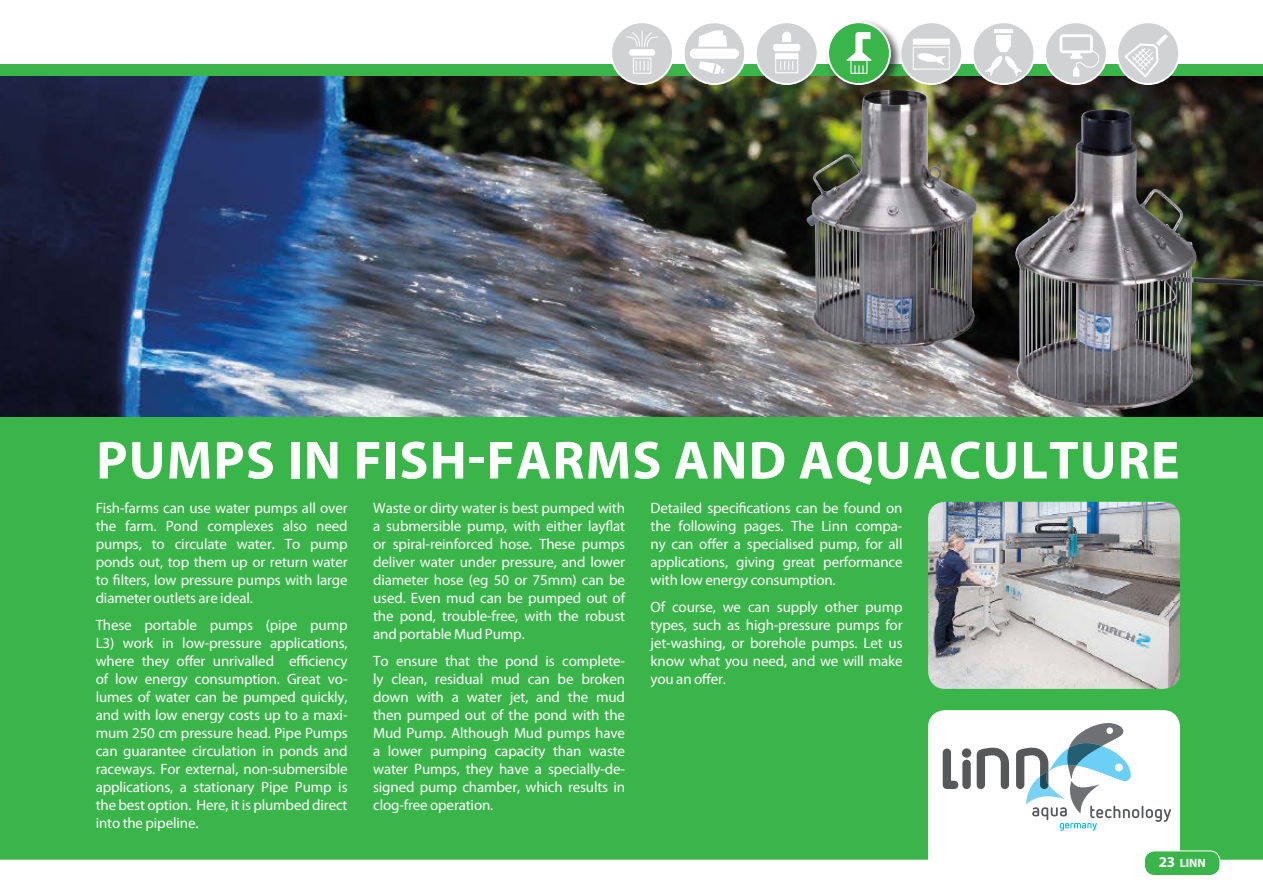
<style>
.page{position:relative;width:1263px;height:893px;background:#fff}
.page>*{position:absolute;margin:0;border:0;box-sizing:border-box;transform-origin:0 0}
.Head{font:700 54px "Myriad Pro";letter-spacing:.02em;color:#fff}
.Grund{font:15px/18px "Myriad Pro";letter-spacing:-.01em;color:#fff;text-align:justify}
.t1{font:700 12px "Myriad Pro";color:#fff}
.s1{font-size:15px}
</style>
<div class="page">
<hr style="left:0;top:858px;width:1263px;height:2px;background:#3ab54a">
<div style="left:0;top:77px;width:1263px;height:782px;background:#3ab54a"></div>
<div style="left:928px;top:710px;width:252px;height:164px;background:#fff"></div>
<svg style="left:977px;top:748px;width:32px;height:41px"></svg>
<svg style="left:1016px;top:723px;width:155px;height:108px;background:#d4dfe4"></svg>
<svg style="left:943px;top:748px;width:28px;height:41px"></svg>
<div style="left:0;top:64px;width:1263px;height:13px;background:#3ab54a"></div>
<div style="left:1144px;top:851px;width:76px;height:24px;background:#3ab54a;border-radius:11px"></div>
<div style="left:1144px;top:850px;width:76px;height:26px;border:1px solid #fff;border-radius:11px"></div>
<img style="left:0;top:77px;width:1263px;height:340px">
<img style="left:928px;top:502px;width:252px;height:187px">
<img style="left:806px;top:90px;width:171px;height:258px">
<div style="left:1116px;top:21px;width:64px;height:64px;background:#fff;border-radius:50%"></div>
<svg style="left:1118px;top:23px;width:60px;height:60px"></svg>
<svg style="left:972px;top:21px;width:63px;height:64px"></svg>
<svg style="left:973px;top:23px;width:60px;height:60px"></svg>
<div style="left:899px;top:21px;width:64px;height:64px;background:#fff;border-radius:50%"></div>
<svg style="left:902px;top:23px;width:59px;height:60px"></svg>
<div style="left:825px;top:19px;width:77px;height:78px;background:#231f20;opacity:.75"></div>
<svg style="left:827px;top:21px;width:64px;height:64px"></svg>
<svg style="left:829px;top:23px;width:60px;height:60px"></svg>
<div style="left:755px;top:21px;width:64px;height:64px;background:#fff;border-radius:50%"></div>
<svg style="left:757px;top:23px;width:60px;height:60px"></svg>
<div style="left:610px;top:21px;width:64px;height:64px;background:#fff;border-radius:50%"></div>
<svg style="left:612px;top:23px;width:60px;height:60px"></svg>
<div style="left:682px;top:21px;width:64px;height:64px;background:#fff;border-radius:50%"></div>
<svg style="left:684px;top:23px;width:60px;height:60px"></svg>
<div style="left:1044px;top:21px;width:64px;height:64px;background:#fff;border-radius:50%"></div>
<svg style="left:1046px;top:23px;width:60px;height:60px"></svg>
<p class="Head" style="left:96px;top:425px;width:1085px">PUMPS IN FISH-FARMS AND AQUACULTURE</p>
<p class="Grund" style="left:96px;top:499px;width:253px">Fish-farms can use water pumps all over the farm. Pond complexes also need pumps, to circulate water. To pump ponds out, top them up or return water to filters, low pressure pumps with large diameter outlets are ideal.</p>
<p class="Grund" style="left:96px;top:615px;width:253px">These portable pumps (pipe pump L3) work in low-pressure applications, where they offer unrivalled efficiency of low energy consumption. Great vo&shy;lumes of water can be pumped quickly, and with low energy costs up to a maxi&shy;mum 250 cm pressure head. Pipe Pumps can guarantee circulation in ponds and raceways. For external, non-submersible applications, a stationary Pipe Pump is the best option. Here, it is plumbed direct into the pipeline.</p>
<p class="Grund" style="left:373px;top:499px;width:253px">Waste or dirty water is best pumped with a submersible pump, with either layflat or spiral-reinforced hose. These pumps deliver water under pressure, and lower diameter hose (eg 50 or 75mm) can be used. Even mud can be pumped out of the pond, trouble-free, with the robust and portable Mud Pump.</p>
<p class="Grund" style="left:373px;top:651px;width:253px">To ensure that the pond is complete&shy;ly clean, residual mud can be broken down with a water jet, and the mud then pumped out of the pond with the Mud Pump. Although Mud pumps have a lower pumping capacity than waste water Pumps, they have a specially-de&shy;signed pump chamber, which results in clog-free operation.</p>
<p class="Grund" style="left:651px;top:499px;width:253px">Detailed specifications can be found on the following pages. The Linn compa&shy;ny can offer a specialised pump, for all applications, giving great performance with low energy consumption.</p>
<p class="Grund" style="left:651px;top:597px;width:253px">Of course, we can supply other pump types, such as high-pressure pumps for jet-washing, or borehole pumps. Let us know what you need, and we will make you an offer.</p>
<p class="t1" style="left:1159px;top:855px;width:48px"><span class="s1">23</span> LINN</p>
</div>
